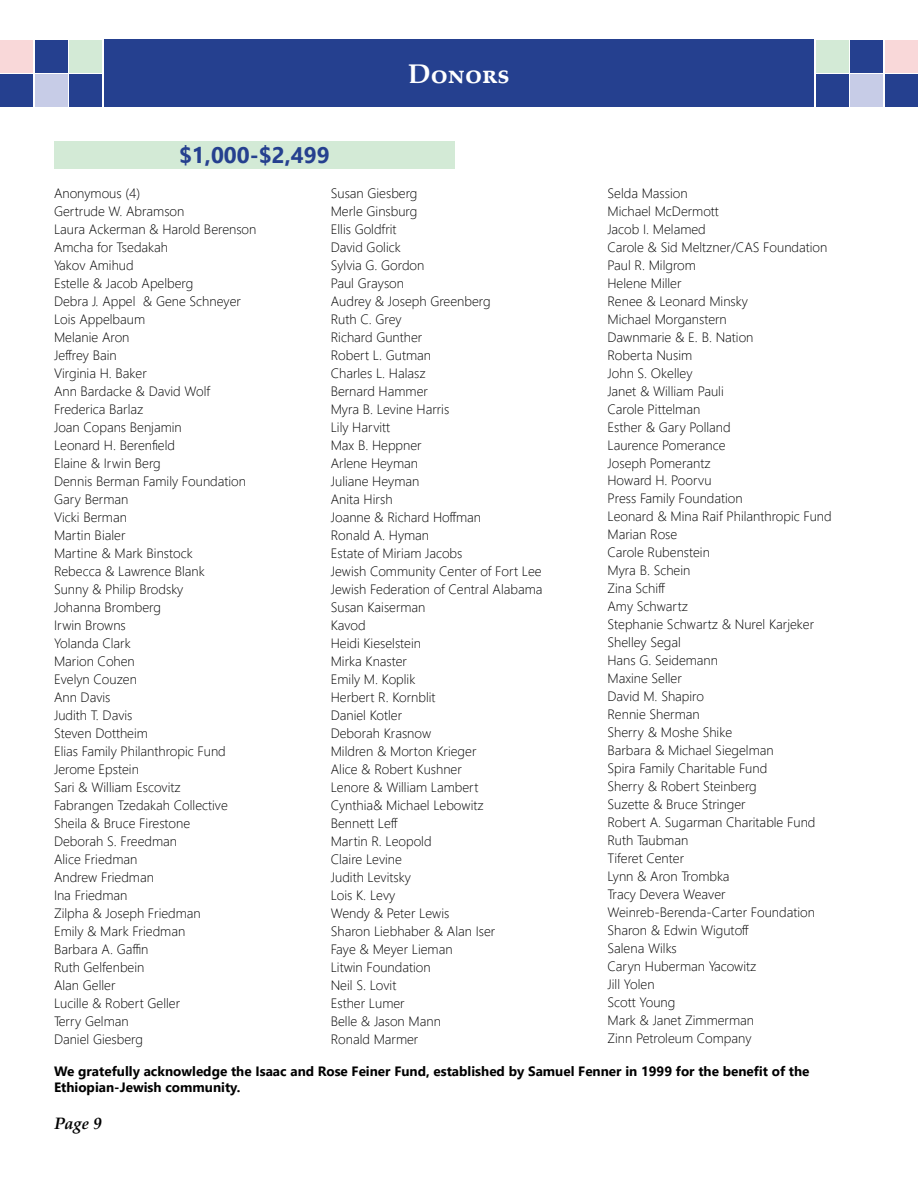
<style>
.page{position:relative;width:918px;height:1188px;background:#fff}
.page>*{position:absolute;margin:0;border:0;box-sizing:border-box;transform-origin:0 0}
.t1{font:700 27px "Palatino Linotype";color:#fff}
.t2{font:700 22.5px "Segoe UI";color:#25408f}
.t3{font:italic 700 16.5px "Palatino Linotype";color:#000}
.t4{font:300 13.5px/18px "Segoe UI";color:#000}
.t5{font:700 13.5px/16.2px "Segoe UI";color:#000}
</style>
<div class="page">
<div style="left:104px;top:40px;width:710px;height:67px;background:#25408f"></div>
<div style="left:35px;top:40px;width:33px;height:33px;background:#25408f"></div>
<div style="left:35px;top:74px;width:33px;height:33px;background:#c7cce7"></div>
<div style="left:69px;top:40px;width:33px;height:33px;background:#d3ead6"></div>
<div style="left:69px;top:74px;width:33px;height:33px;background:#25408f"></div>
<div style="left:0;top:40px;width:33px;height:33px;background:#f9d8d9"></div>
<div style="left:0;top:74px;width:33px;height:33px;background:#25408f"></div>
<div style="left:850px;top:40px;width:33px;height:33px;background:#25408f"></div>
<div style="left:850px;top:74px;width:33px;height:33px;background:#c7cce7"></div>
<div style="left:816px;top:40px;width:33px;height:33px;background:#d3ead6"></div>
<div style="left:816px;top:74px;width:33px;height:33px;background:#25408f"></div>
<div style="left:885px;top:40px;width:33px;height:33px;background:#f9d8d9"></div>
<div style="left:885px;top:74px;width:33px;height:33px;background:#25408f"></div>
<div style="left:54px;top:141px;width:401px;height:28px;background:#d3ead6"></div>
<h1 class="t1" style="left:408px;top:55px;width:103px">Donors</h1>
<h2 class="t2" style="left:179px;top:137px;width:152px">$1,000-$2,499</h2>
<p class="t4" style="left:54px;top:184px;width:204px">Anonymous (4)<br>Gertrude W. Abramson<br>Laura Ackerman &amp; Harold Berenson<br>Amcha for Tsedakah<br>Yakov Amihud<br>Estelle &amp; Jacob Apelberg<br>Debra J. Appel &amp; Gene Schneyer<br>Lois Appelbaum<br>Melanie Aron<br>Jeffrey Bain<br>Virginia H. Baker<br>Ann Bardacke &amp; David Wolf<br>Frederica Barlaz<br>Joan Copans Benjamin<br>Leonard H. Berenfield<br>Elaine &amp; Irwin Berg<br>Dennis Berman Family Foundation<br>Gary Berman<br>Vicki Berman<br>Martin Bialer<br>Martine &amp; Mark Binstock<br>Rebecca &amp; Lawrence Blank<br>Sunny &amp; Philip Brodsky<br>Johanna Bromberg<br>Irwin Browns<br>Yolanda Clark<br>Marion Cohen<br>Evelyn Couzen<br>Ann Davis<br>Judith T. Davis<br>Steven Dottheim<br>Elias Family Philanthropic Fund<br>Jerome Epstein<br>Sari &amp; William Escovitz<br>Fabrangen Tzedakah Collective<br>Sheila &amp; Bruce Firestone<br>Deborah S. Freedman<br>Alice Friedman<br>Andrew Friedman<br>Ina Friedman<br>Zilpha &amp; Joseph Friedman<br>Emily &amp; Mark Friedman<br>Barbara A. Gaffin<br>Ruth Gelfenbein<br>Alan Geller<br>Lucille &amp; Robert Geller<br>Terry Gelman<br>Daniel Giesberg</p>
<p class="t4" style="left:331px;top:183px;width:213px">Susan Giesberg<br>Merle Ginsburg<br>Ellis Goldfrit<br>David Golick<br>Sylvia G. Gordon<br>Paul Grayson<br>Audrey &amp; Joseph Greenberg<br>Ruth C. Grey<br>Richard Gunther<br>Robert L. Gutman<br>Charles L. Halasz<br>Bernard Hammer<br>Myra B. Levine Harris<br>Lily Harvitt<br>Max B. Heppner<br>Arlene Heyman<br>Juliane Heyman<br>Anita Hirsh<br>Joanne &amp; Richard Hoffman<br>Ronald A. Hyman<br>Estate of Miriam Jacobs<br>Jewish Community Center of Fort Lee<br>Jewish Federation of Central Alabama<br>Susan Kaiserman<br>Kavod<br>Heidi Kieselstein<br>Mirka Knaster<br>Emily M. Koplik<br>Herbert R. Kornblit<br>Daniel Kotler<br>Deborah Krasnow<br>Mildren &amp; Morton Krieger<br>Alice &amp; Robert Kushner<br>Lenore &amp; William Lambert<br>Cynthia&amp; Michael Lebowitz<br>Bennett Leff<br>Martin R. Leopold<br>Claire Levine<br>Judith Levitsky<br>Lois K. Levy<br>Wendy &amp; Peter Lewis<br>Sharon Liebhaber &amp; Alan Iser<br>Faye &amp; Meyer Lieman<br>Litwin Foundation<br>Neil S. Lovit<br>Esther Lumer<br>Belle &amp; Jason Mann<br>Ronald Marmer</p>
<p class="t4" style="left:608px;top:183px;width:226px">Selda Massion<br>Michael McDermott<br>Jacob I. Melamed<br>Carole &amp; Sid Meltzner/CAS Foundation<br>Paul R. Milgrom<br>Helene Miller<br>Renee &amp; Leonard Minsky<br>Michael Morganstern<br>Dawnmarie &amp; E. B. Nation<br>Roberta Nusim<br>John S. Okelley<br>Janet &amp; William Pauli<br>Carole Pittelman<br>Esther &amp; Gary Polland<br>Laurence Pomerance<br>Joseph Pomerantz<br>Howard H. Poorvu<br>Press Family Foundation<br>Leonard &amp; Mina Raif Philanthropic Fund<br>Marian Rose<br>Carole Rubenstein<br>Myra B. Schein<br>Zina Schiff<br>Amy Schwartz<br>Stephanie Schwartz &amp; Nurel Karjeker<br>Shelley Segal<br>Hans G. Seidemann<br>Maxine Seller<br>David M. Shapiro<br>Rennie Sherman<br>Sherry &amp; Moshe Shike<br>Barbara &amp; Michael Siegelman<br>Spira Family Charitable Fund<br>Sherry &amp; Robert Steinberg<br>Suzette &amp; Bruce Stringer<br>Robert A. Sugarman Charitable Fund<br>Ruth Taubman<br>Tiferet Center<br>Lynn &amp; Aron Trombka<br>Tracy Devera Weaver<br>Weinreb-Berenda-Carter Foundation<br>Sharon &amp; Edwin Wigutoff<br>Salena Wilks<br>Caryn Huberman Yacowitz<br>Jill Yolen<br>Scott Young<br>Mark &amp; Janet Zimmerman<br>Zinn Petroleum Company</p>
<p class="t5" style="left:54px;top:1063px;width:757px">We gratefully acknowledge the Isaac and Rose Feiner Fund, established by Samuel Fenner in 1999 for the benefit of the<br>Ethiopian-Jewish community.</p>
<p class="t3" style="left:54px;top:1111px;width:49px">Page 9</p>
</div>
